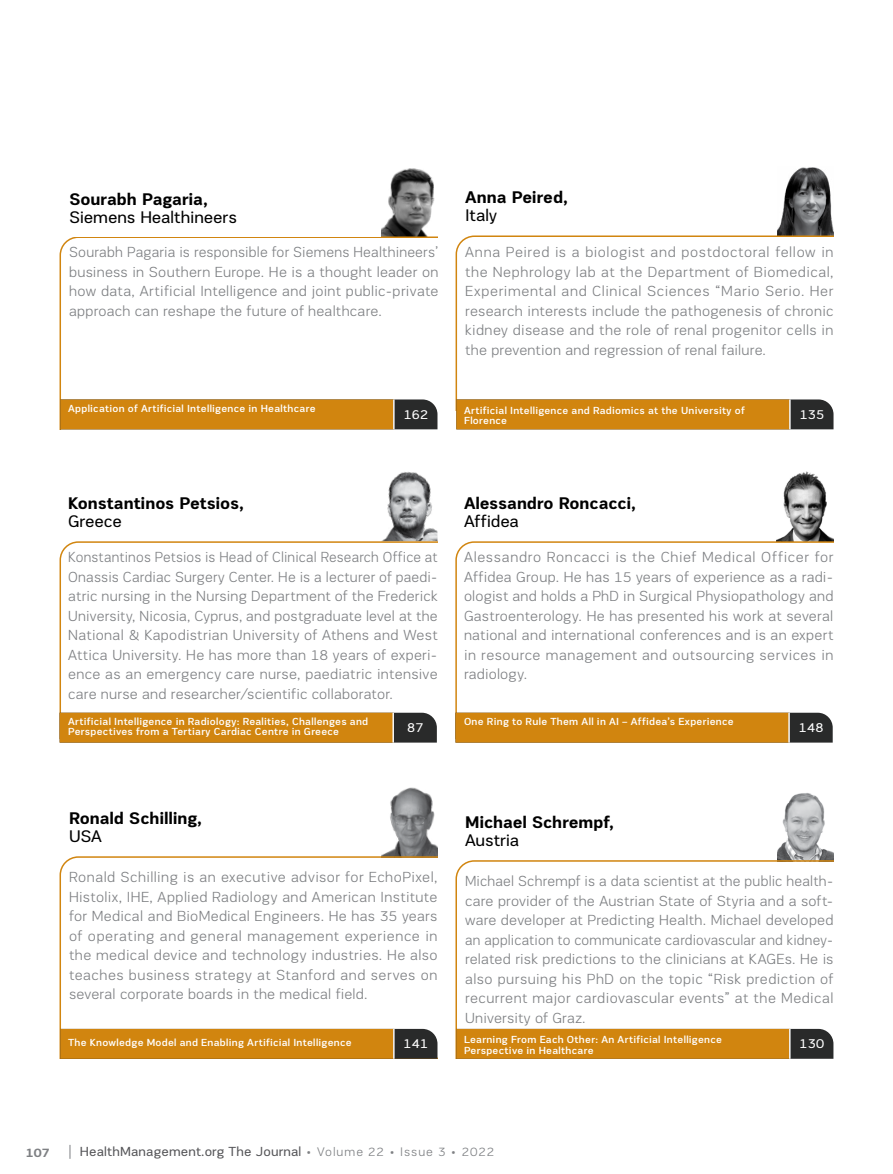
<style>
.page{position:relative;width:893px;height:1174px;background:#fff}
.page>*{position:absolute;margin:0;border:0;box-sizing:border-box;transform-origin:0 0}
.t1{font:700 17.25px "PRC Fidelity";letter-spacing:-.005em;color:#000}
.t2{font:17.25px "PRC Fidelity";letter-spacing:-.01em;color:#000}
.t3{font:300 15px/19.5px "PRC Fidelity";letter-spacing:.02em;color:#7e8083;text-align:justify}
.t4{font:300 15px/19.5px "PRC Fidelity";letter-spacing:.02em;color:#7e8083;text-align:justify;scale:.95 1}
.t5{font:13.5px "PRC Fidelity";letter-spacing:.01em;color:#565659}
.t6{font:13.5px "PRC Fidelity";letter-spacing:.01em;color:#fff}
.t7{font:700 12.75px "PRC Fidelity";color:#7e8083}
.t8{font:500 10.5px/10.5px "PRC Fidelity";letter-spacing:.025em;color:#fff}
.s1{font-weight:300;font-size:12.75px;color:#7e8083}
</style>
<div class="page">
<svg style="left:70px;top:1145px;width:1px;height:13px"></svg>
<img style="left:381px;top:168px;width:54px;height:68px">
<svg style="left:59px;top:236px;width:378px;height:193px"></svg>
<img style="left:777px;top:793px;width:56px;height:66px">
<svg style="left:455px;top:859px;width:378px;height:199px"></svg>
<img style="left:777px;top:167px;width:56px;height:68px">
<svg style="left:455px;top:235px;width:378px;height:175px"></svg>
<svg style="left:456px;top:399px;width:377px;height:30px;background:#be7c15"></svg>
<svg style="left:60px;top:399px;width:377px;height:30px;background:#be7c15"></svg>
<img style="left:383px;top:472px;width:54px;height:68px">
<img style="left:777px;top:471px;width:56px;height:69px">
<svg style="left:59px;top:540px;width:378px;height:198px"></svg>
<svg style="left:455px;top:540px;width:378px;height:172px"></svg>
<svg style="left:456px;top:1029px;width:377px;height:29px;background:#be7b13"></svg>
<img style="left:381px;top:787px;width:56px;height:68px">
<svg style="left:59px;top:855px;width:378px;height:203px"></svg>
<svg style="left:60px;top:1029px;width:377px;height:29px;background:#be7b13"></svg>
<svg style="left:60px;top:712px;width:377px;height:30px;background:#bf7e18"></svg>
<svg style="left:455px;top:712px;width:378px;height:30px;background:#bf7e18"></svg>
<p class="t1" style="left:69px;top:189px;width:140px">Sourabh Pagaria,</p>
<p class="t2" style="left:69px;top:207px;width:169px">Siemens Healthineers</p>
<p class="t1" style="left:465px;top:187px;width:104px">Anna Peired,</p>
<p class="t2" style="left:465px;top:206px;width:33px">Italy</p>
<p class="t3" style="left:69px;top:243px;width:371px">Sourabh Pagaria is responsible for Siemens Healthineers’ business in Southern Europe. He is a thought leader on how data, Artificial Intelligence and joint public-private approach can reshape the future of healthcare.</p>
<p class="t3" style="left:465px;top:243px;width:370px">Anna Peired is a biologist and postdoctoral fellow in the Nephrology lab at the Department of Biomedical, Experimental and Clinical Sciences “Mario Serio. Her research interests include the pathogenesis of chronic kidney disease and the role of renal progenitor cells in the prevention and regression of renal failure.</p>
<p class="t8" style="left:68px;top:402px;width:249px">Application of Artificial Intelligence in Healthcare</p>
<p class="t6" style="left:404px;top:406px;width:26px">162</p>
<p class="t8" style="left:464px;top:405px;width:282px">Artificial Intelligence and Radiomics at the University of<br>Florence</p>
<p class="t6" style="left:800px;top:406px;width:26px">135</p>
<p class="t1" style="left:68px;top:493px;width:177px">Konstantinos Petsios,</p>
<p class="t2" style="left:68px;top:512px;width:55px">Greece</p>
<p class="t1" style="left:464px;top:493px;width:174px">Alessandro Roncacci,</p>
<p class="t2" style="left:464px;top:512px;width:57px">Affidea</p>
<p class="t4" style="left:68px;top:547px;width:390px">Konstantinos Petsios is Head of Clinical Research Office at Onassis Cardiac Surgery Center. He is a lecturer of paedi&shy;atric nursing in the Nursing Department of the Frederick University, Nicosia, Cyprus, and postgraduate level at the National &amp; Kapodistrian University of Athens and West Attica University. He has more than 18 years of experi&shy;ence as an emergency care nurse, paediatric intensive care nurse and researcher/scientific collaborator.</p>
<p class="t3" style="left:464px;top:547px;width:371px">Alessandro Roncacci is the Chief Medical Officer for Affidea Group. He has 15 years of experience as a radi&shy;ologist and holds a PhD in Surgical Physiopathology and Gastroenterology. He has presented his work at several national and international conferences and is an expert in resource management and outsourcing services in radiology.</p>
<p class="t8" style="left:464px;top:716px;width:271px">One Ring to Rule Them All in AI – Affidea’s Experience</p>
<p class="t8" style="left:68px;top:716px;width:302px">Artificial Intelligence in Radiology: Realities, Challenges and<br>Perspectives from a Tertiary Cardiac Centre in Greece</p>
<p class="t6" style="left:799px;top:720px;width:26px">148</p>
<p class="t6" style="left:407px;top:720px;width:18px">87</p>
<p class="t1" style="left:69px;top:808px;width:134px">Ronald Schilling,</p>
<p class="t2" style="left:69px;top:826px;width:34px">USA</p>
<p class="t1" style="left:465px;top:812px;width:150px">Michael Schrempf,</p>
<p class="t2" style="left:465px;top:830px;width:56px">Austria</p>
<p class="t3" style="left:69px;top:867px;width:370px">Ronald Schilling is an executive advisor for EchoPixel, Histolix, IHE, Applied Radiology and American Institute for Medical and BioMedical Engineers. He has 35 years of operating and general management experience in the medical device and technology industries. He also teaches business strategy at Stanford and serves on several corporate boards in the medical field.</p>
<p class="t3" style="left:465px;top:871px;width:370px">Michael Schrempf is a data scientist at the public health&shy;care provider of the Austrian State of Styria and a soft&shy;ware developer at Predicting Health. Michael developed an application to communicate cardiovascular and kidney&shy;related risk predictions to the clinicians at KAGEs. He is also pursuing his PhD on the topic “Risk prediction of recurrent major cardiovascular events” at the Medical University of Graz.</p>
<p class="t8" style="left:68px;top:1037px;width:285px">The Knowledge Model and Enabling Artificial Intelligence</p>
<p class="t6" style="left:404px;top:1036px;width:26px">141</p>
<p class="t8" style="left:464px;top:1034px;width:259px">Learning From Each Other: An Artificial Intelligence<br>Perspective in Healthcare</p>
<p class="t6" style="left:800px;top:1036px;width:26px">130</p>
<p class="t7" style="left:26px;top:1145px;width:25px">107</p>
<p class="t5" style="left:80px;top:1144px;width:416px">HealthManagement.org The Journal <span class="s1">• Volume 22 • Issue 3 • 2022</span></p>
</div>
